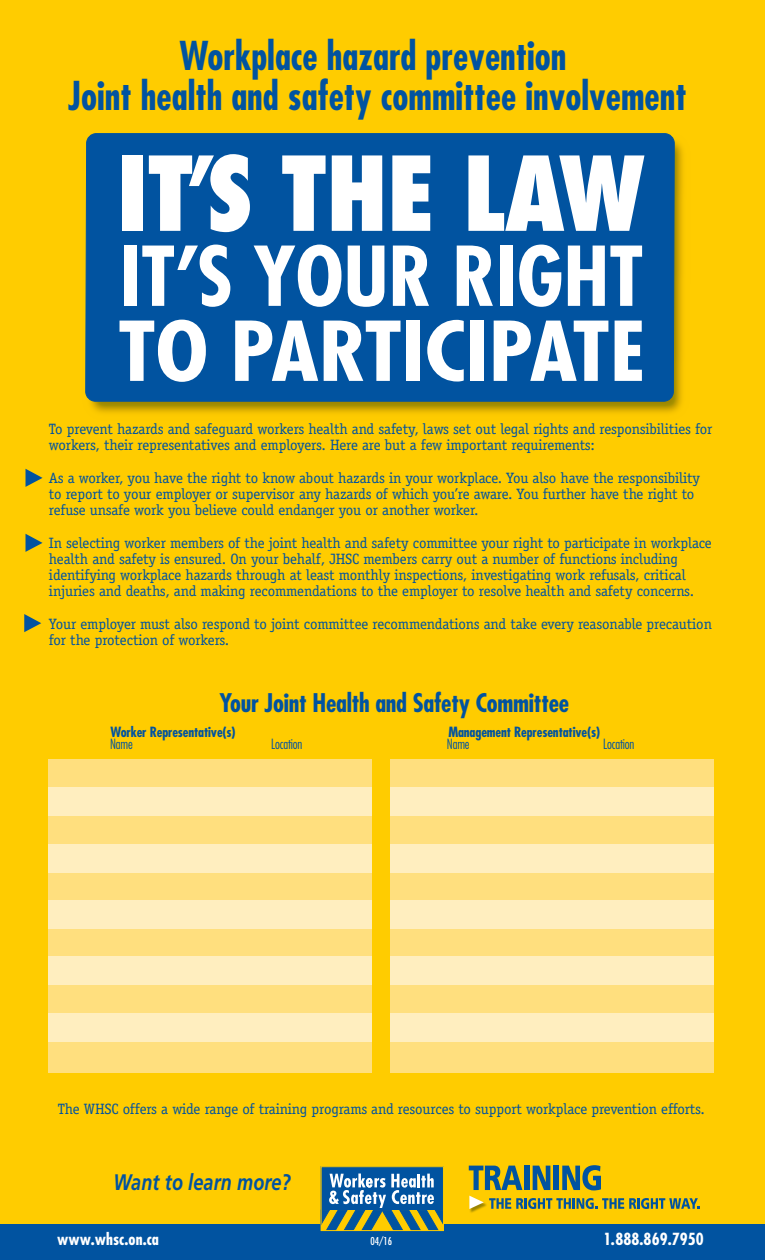
<style>
.page{position:relative;width:765px;height:1260px;background:#fc0}
.page>*{position:absolute;margin:0;border:0;box-sizing:border-box;transform-origin:0 0}
.t1{font:800 condensed 100px "Futura";letter-spacing:-.02em;color:#fff}
.t2{font:700 condensed 80px/75px "Futura";color:#fff}
.t3{font:700 condensed 38.75px/40px "Futura";color:#0153a0;text-align:center;scale:.95 1}
.t4{font:700 condensed 25px "Futura";letter-spacing:-.01em;color:#0153a0}
.t5{font:italic 700 22.5px "Frutiger";letter-spacing:.01em;color:#0153a0;scale:.8 1}
.t6{font:700 condensed 16.25px "Futura";letter-spacing:.005em;color:#fff}
.t7{font:15px/16.2px "Officina Serif";letter-spacing:-.01em;color:#0153a0}
.t8{font:700 condensed 13.75px "Futura";letter-spacing:-.01em;color:#0153a0}
.t9{font:300 condensed 13.75px "Futura";letter-spacing:-.01em;color:#0153a0}
.t10{font:condensed 10.62px "Futura";color:#fff}
.s1{font-weight:700}
</style>
<div class="page">
<div style="left:0;top:1225px;width:765px;height:35px;background:#0153a0"></div>
<div style="left:321px;top:1167px;width:122px;height:64px;background:#0153a0"></div>
<svg style="left:320px;top:1174px;width:122px;height:57px"></svg>
<div style="left:321px;top:1166px;width:123px;height:65px;border:1px solid #fc0"></div>
<svg style="left:469px;top:1166px;width:53px;height:24px"></svg>
<div style="left:524px;top:1166px;width:5px;height:24px;background:#0153a0"></div>
<svg style="left:533px;top:1166px;width:17px;height:24px"></svg>
<div style="left:554px;top:1166px;width:5px;height:24px;background:#0153a0"></div>
<svg style="left:562px;top:1165px;width:39px;height:25px"></svg>
<img style="left:469px;top:1195px;width:11px;height:18px">
<svg style="left:469px;top:1196px;width:231px;height:13px"></svg>
<svg style="left:26px;top:469px;width:17px;height:18px"></svg>
<svg style="left:26px;top:534px;width:17px;height:18px"></svg>
<svg style="left:24px;top:614px;width:17px;height:18px"></svg>
<img style="left:90px;top:141px;width:593px;height:272px">
<div style="left:85px;top:133px;width:590px;height:269px;background:#0153a0"></div>
<div style="left:48px;top:759px;width:666px;height:314px;background:#ffdf7e"></div>
<div style="left:48px;top:788px;width:666px;height:28px;background:#ffeebf"></div>
<div style="left:48px;top:844px;width:666px;height:29px;background:#ffeebf"></div>
<div style="left:48px;top:900px;width:666px;height:28px;background:#ffeebf"></div>
<div style="left:48px;top:957px;width:666px;height:28px;background:#ffeebf"></div>
<div style="left:48px;top:1013px;width:666px;height:28px;background:#ffeebf"></div>
<div style="left:373px;top:748px;width:17px;height:342px;background:#fc0"></div>
<p class="t3" style="left:68px;top:35px;width:653px">Workplace hazard prevention<br>Joint health and safety committee involvement</p>
<p class="t1" style="left:116px;top:129px;width:530px">IT<span class="s1">’</span>S THE LAW</p>
<p class="t2" style="left:118px;top:238px;width:529px">IT’S YOUR RIGHT<br>TO PARTICIPATE</p>
<p class="t7" style="left:49px;top:421px;width:665px">To prevent hazards and safeguard workers health and safety, laws set out legal rights and responsibilities for workers, their representatives and employers. Here are but a few important requirements:</p>
<p class="t7" style="left:49px;top:470px;width:653px">As a worker, you have the right to know about hazards in your workplace. You also have the responsibility to report to your employer or supervisor any hazards of which you’re aware. You further have the right to refuse unsafe work you believe could endanger you or another worker.</p>
<p class="t7" style="left:49px;top:535px;width:664px">In selecting worker members of the joint health and safety committee your right to participate in workplace health and safety is ensured. On your behalf, JHSC members carry out a number of functions including identifying workplace hazards through at least monthly inspections, investigating work refusals, critical injuries and deaths, and making recommendations to the employer to resolve health and safety concerns.</p>
<p class="t7" style="left:49px;top:616px;width:665px">Your employer must also respond to joint committee recommendations and take every reasonable precaution for the protection of workers.</p>
<p class="t4" style="left:219px;top:686px;width:351px">Your Joint Health and Safety Committee</p>
<p class="t8" style="left:110px;top:723px;width:127px">Worker Representative(s)</p>
<p class="t8" style="left:448px;top:723px;width:153px">Management Representative(s)</p>
<p class="t9" style="left:110px;top:735px;width:24px">Name</p>
<p class="t9" style="left:271px;top:735px;width:33px">Location</p>
<p class="t9" style="left:447px;top:735px;width:24px">Name</p>
<p class="t9" style="left:603px;top:735px;width:33px">Location</p>
<p class="t7" style="left:58px;top:1100px;width:649px">The WHSC offers a wide range of training programs and resources to support workplace prevention efforts.</p>
<p class="t5" style="left:113px;top:1169px;width:223px">Want to learn more?</p>
<p class="t6" style="left:57px;top:1228px;width:103px">www.whsc.on.ca</p>
<p class="t10" style="left:370px;top:1234px;width:24px">04/16</p>
<p class="t6" style="left:604px;top:1228px;width:102px">1.888.869.7950</p>
</div>
